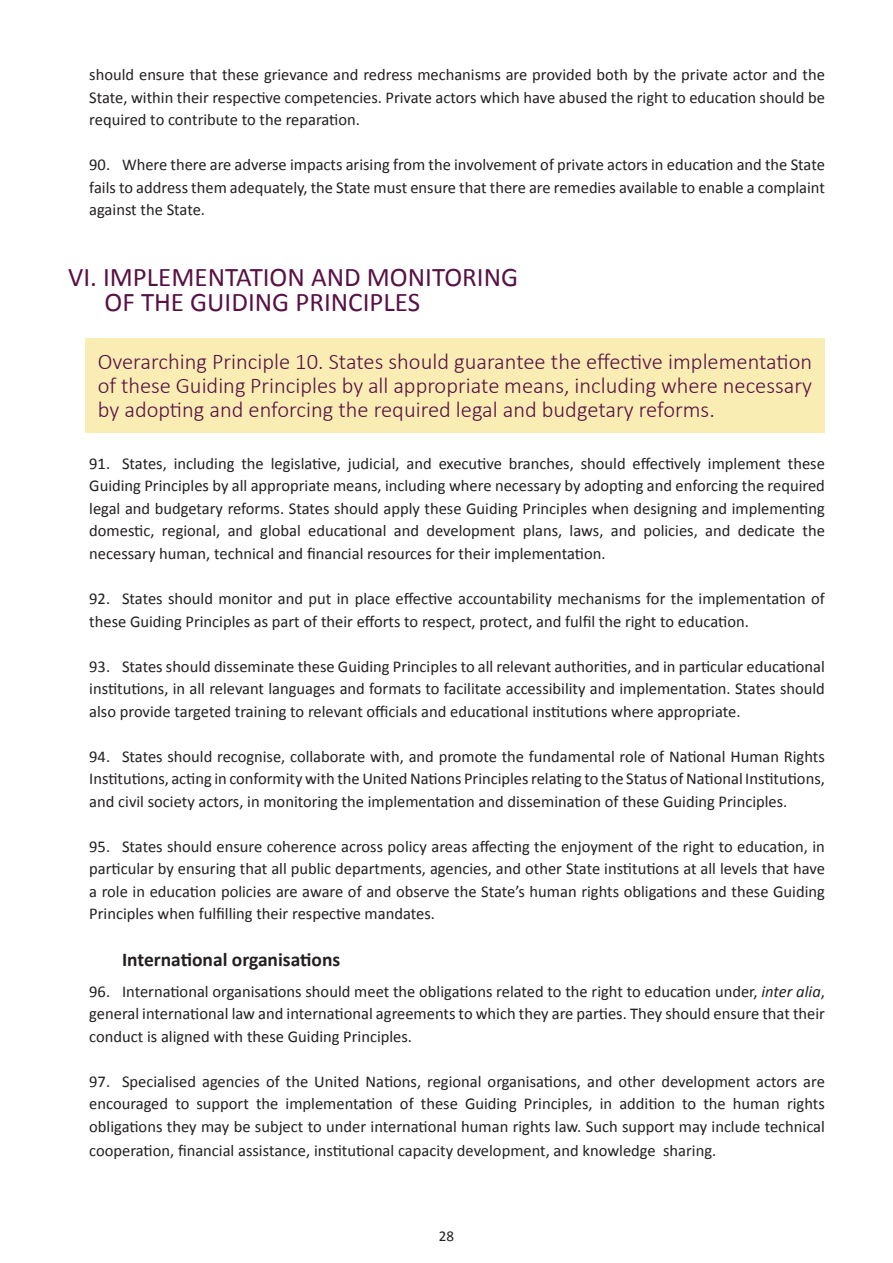
<style>
.page{position:relative;width:893px;height:1263px;background:#fff}
.page>*{position:absolute;margin:0;border:0;box-sizing:border-box;transform-origin:0 0}
.t1{font:27px/25.5px "Calibri";color:#581144}
.t2{font:300 22.5px/24px "Calibri";color:#581144;text-align:justify}
.t3{font:700 19.5px "Calibri";color:#231f20}
.t4{font:16.5px/22.5px "Calibri";color:#231f20;text-align:justify}
.t5{font:15px "Calibri";color:#231f20}
.s1{font-style:italic}
</style>
<div class="page">
<div style="left:85px;top:338px;width:740px;height:95px;background:#faedb4"></div>
<p class="t4" style="left:89px;top:64px;width:737px">should ensure that these grievance and redress mechanisms are provided both by the private actor and the State, within their respective competencies. Private actors which have abused the right to education should be required to contribute to the reparation.</p>
<p class="t4" style="left:89px;top:154px;width:737px">90. Where there are adverse impacts arising from the involvement of private actors in education and the State fails to address them adequately, the State must ensure that there are remedies available to enable a complaint against the State.</p>
<h1 class="t1" style="left:105px;top:264px;width:415px;text-indent:-37px">VI. IMPLEMENTATION AND MONITORING<br>OF THE GUIDING PRINCIPLES</h1>
<h2 class="t2" style="left:98px;top:349px;width:716px">Overarching Principle 10. States should guarantee the effective implementation of these Guiding Principles by all appropriate means, including where necessary by adopting and enforcing the required legal and budgetary reforms.</h2>
<p class="t4" style="left:89px;top:452px;width:737px">91. States, including the legislative, judicial, and executive branches, should effectively implement these Guiding Principles by all appropriate means, including where necessary by adopting and enforcing the required legal and budgetary reforms. States should apply these Guiding Principles when designing and implementing domestic, regional, and global educational and development plans, laws, and policies, and dedicate the necessary human, technical and financial resources for their implementation.</p>
<p class="t4" style="left:89px;top:587px;width:737px">92. States should monitor and put in place effective accountability mechanisms for the implementation of these Guiding Principles as part of their efforts to respect, protect, and fulfil the right to education.</p>
<p class="t4" style="left:89px;top:655px;width:737px">93. States should disseminate these Guiding Principles to all relevant authorities, and in particular educational institutions, in all relevant languages and formats to facilitate accessibility and implementation. States should also provide targeted training to relevant officials and educational institutions where appropriate.</p>
<p class="t4" style="left:89px;top:745px;width:737px">94. States should recognise, collaborate with, and promote the fundamental role of National Human Rights Institutions, acting in conformity with the United Nations Principles relating to the Status of National Institutions, and civil society actors, in monitoring the implementation and dissemination of these Guiding Principles.</p>
<p class="t4" style="left:89px;top:835px;width:737px">95. States should ensure coherence across policy areas affecting the enjoyment of the right to education, in particular by ensuring that all public departments, agencies, and other State institutions at all levels that have a role in education policies are aware of and observe the State’s human rights obligations and these Guiding Principles when fulfilling their respective mandates.</p>
<p class="t3" style="left:122px;top:946px;width:220px">International organisations</p>
<p class="t4" style="left:89px;top:980px;width:737px">96. International organisations should meet the obligations related to the right to education under, <span class="s1">inter alia</span>, general international law and international agreements to which they are parties. They should ensure that their conduct is aligned with these Guiding Principles.</p>
<p class="t4" style="left:89px;top:1070px;width:737px">97. Specialised agencies of the United Nations, regional organisations, and other development actors are encouraged to support the implementation of these Guiding Principles, in addition to the human rights obligations they may be subject to under international human rights law. Such support may include technical</p>
<p class="t4" style="left:89px;top:1139px;width:628px">cooperation, financial assistance, institutional capacity development, and knowledge sharing.</p>
<p class="t5" style="left:439px;top:1226px;width:17px">28</p>
</div>
